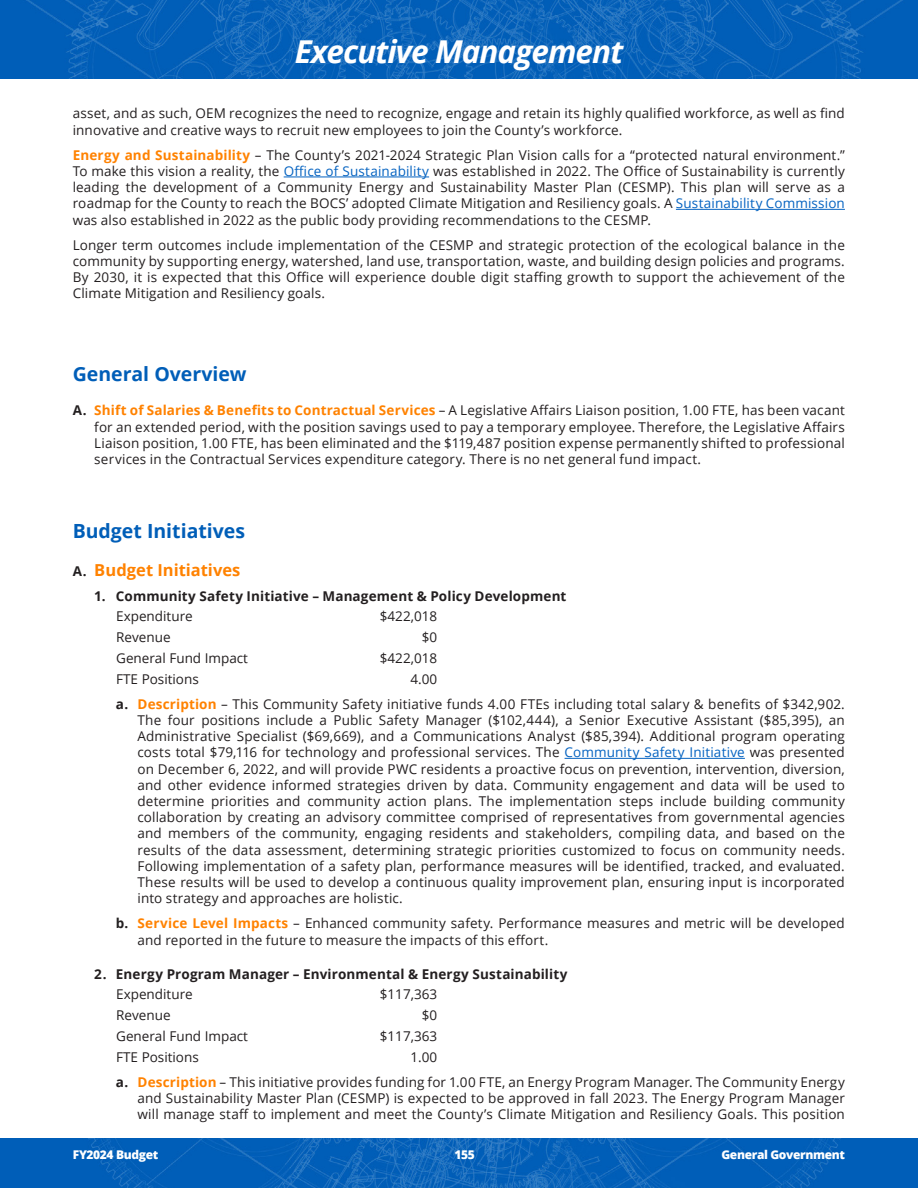
<style>
.page{position:relative;width:918px;height:1188px;background:#fff}
.page>*{position:absolute;margin:0;border:0;box-sizing:border-box;transform-origin:0 0}
.t1{font:italic 700 31.5px "Open Sans";letter-spacing:-.03em;color:#fff}
.Heading_L1{font:700 19.5px "Open Sans";color:#005eb8}
.t2{font:700 16.5px "Open Sans";color:#ff8200}
.Body{font:13.5px/16.2px "Open Sans";letter-spacing:.01em;color:#231f20;text-align:justify}
.BI_Tabs{font:13.5px "Open Sans";color:#231f20}
.t3{font:700 13.5px "Open Sans";letter-spacing:.01em;color:#231f20}
.t4{font:800 12px "Open Sans";letter-spacing:-.03em;color:#fff}
.s1{font-weight:700;color:#ff8200}
.s2{color:#0563c1}
.s3{font-weight:700}
.s4{font-size:13.5px;color:#231f20}
</style>
<div class="page">
<img style="left:0;top:0;width:918px;height:78px">
<img style="left:0;top:1138px;width:918px;height:50px">
<hr style="left:284px;top:177px;width:145px;height:1px;background:#0563c1">
<hr style="left:676px;top:209px;width:169px;height:1px;background:#0563c1">
<hr style="left:565px;top:758px;width:180px;height:1px;background:#0563c1">
<p class="t1" style="left:295px;top:29px;width:330px">Executive Management</p>
<p class="Body" style="left:73px;top:105px;width:774px">asset, and as such, OEM recognizes the need to recognize, engage and retain its highly qualified workforce, as well as find innovative and creative ways to recruit new employees to join the County’s workforce.</p>
<p class="Body" style="left:73px;top:146px;width:774px"><span class="s1">Energy and Sustainability</span> – The County’s 2021-2024 Strategic Plan Vision calls for a “protected natural environment.” To make this vision a reality, the <span class="s2">Office of Sustainability</span> was established in 2022. The Office of Sustainability is currently leading the development of a Community Energy and Sustainability Master Plan (CESMP). This plan will serve as a roadmap for the County to reach the BOCS’ adopted Climate Mitigation and Resiliency goals. A <span class="s2">Sustainability Commission </span>was also established in 2022 as the public body providing recommendations to the CESMP.</p>
<p class="Body" style="left:73px;top:236px;width:774px">Longer term outcomes include implementation of the CESMP and strategic protection of the ecological balance in the community by supporting energy, watershed, land use, transportation, waste, and building design policies and programs.<br>By 2030, it is expected that this Office will experience double digit staffing growth to support the achievement of the Climate Mitigation and Resiliency goals.</p>
<p class="Heading_L1" style="left:73px;top:360px;width:175px">General Overview</p>
<p class="Body" style="left:94px;top:402px;width:752px;text-indent:-22px"><span class="s3">A.</span> <span class="s1">Shift of Salaries &amp; Benefits to Contractual Services</span> – A Legislative Affairs Liaison position, 1.00 FTE, has been vacant for an extended period, with the position savings used to pay a temporary employee. Therefore, the Legislative Affairs Liaison position, 1.00 FTE, has been eliminated and the $119,487 position expense permanently shifted to professional services in the Contractual Services expenditure category. There is no net general fund impact.</p>
<p class="Heading_L1" style="left:73px;top:517px;width:174px">Budget Initiatives</p>
<p class="t2" style="left:73px;top:558px;width:169px"><span class="s4">A.</span> Budget Initiatives</p>
<p class="t3" style="left:94px;top:586px;width:474px">1. Community Safety Initiative – Management &amp; Policy Development</p>
<p class="BI_Tabs" style="left:116px;top:607px;width:78px">Expenditure</p>
<p class="BI_Tabs" style="left:380px;top:607px;width:59px">$422,018</p>
<p class="BI_Tabs" style="left:116px;top:628px;width:56px">Revenue</p>
<p class="BI_Tabs" style="left:422px;top:628px;width:17px">$0</p>
<p class="BI_Tabs" style="left:116px;top:649px;width:133px">General Fund Impact</p>
<p class="BI_Tabs" style="left:380px;top:649px;width:59px">$422,018</p>
<p class="BI_Tabs" style="left:116px;top:669px;width:84px">FTE Positions</p>
<p class="BI_Tabs" style="left:410px;top:669px;width:28px">4.00</p>
<p class="Body" style="left:138px;top:695px;width:709px;text-indent:-22px"><span class="s3">a.</span> <span class="s1">Description</span> – This Community Safety initiative funds 4.00 FTEs including total salary &amp; benefits of $342,902.<br>The four positions include a Public Safety Manager ($102,444), a Senior Executive Assistant ($85,395), an Administrative Specialist ($69,669), and a Communications Analyst ($85,394). Additional program operating costs total $79,116 for technology and professional services. The <span class="s2">Community Safety Initiative</span> was presented on December 6, 2022, and will provide PWC residents a proactive focus on prevention, intervention, diversion, and other evidence informed strategies driven by data. Community engagement and data will be used to determine priorities and community action plans. The implementation steps include building community collaboration by creating an advisory committee comprised of representatives from governmental agencies and members of the community, engaging residents and stakeholders, compiling data, and based on the results of the data assessment, determining strategic priorities customized to focus on community needs.<br>Following implementation of a safety plan, performance measures will be identified, tracked, and evaluated.<br>These results will be used to develop a continuous quality improvement plan, ensuring input is incorporated into strategy and approaches are holistic.</p>
<p class="Body" style="left:138px;top:915px;width:709px;text-indent:-22px"><span class="s3">b.</span> <span class="s1">Service Level Impacts</span> – Enhanced community safety. Performance measures and metric will be developed and reported in the future to measure the impacts of this effort.</p>
<p class="t3" style="left:94px;top:964px;width:475px">2. Energy Program Manager – Environmental &amp; Energy Sustainability</p>
<p class="BI_Tabs" style="left:116px;top:985px;width:78px">Expenditure</p>
<p class="BI_Tabs" style="left:380px;top:985px;width:59px">$117,363</p>
<p class="BI_Tabs" style="left:116px;top:1006px;width:56px">Revenue</p>
<p class="BI_Tabs" style="left:422px;top:1006px;width:17px">$0</p>
<p class="BI_Tabs" style="left:116px;top:1027px;width:133px">General Fund Impact</p>
<p class="BI_Tabs" style="left:380px;top:1027px;width:59px">$117,363</p>
<p class="BI_Tabs" style="left:116px;top:1047px;width:84px">FTE Positions</p>
<p class="BI_Tabs" style="left:410px;top:1047px;width:28px">1.00</p>
<p class="Body" style="left:138px;top:1073px;width:709px;text-indent:-22px"><span class="s3">a.</span> <span class="s1">Description</span> – This initiative provides funding for 1.00 FTE, an Energy Program Manager. The Community Energy and Sustainability Master Plan (CESMP) is expected to be approved in fall 2023. The Energy Program Manager will manage staff to implement and meet the County’s Climate Mitigation and Resiliency Goals. This position</p>
<p class="t4" style="left:73px;top:1146px;width:87px">FY2024 Budget</p>
<p class="t4" style="left:454px;top:1146px;width:22px">155</p>
<p class="t4" style="left:721px;top:1146px;width:125px">General Government</p>
</div>
